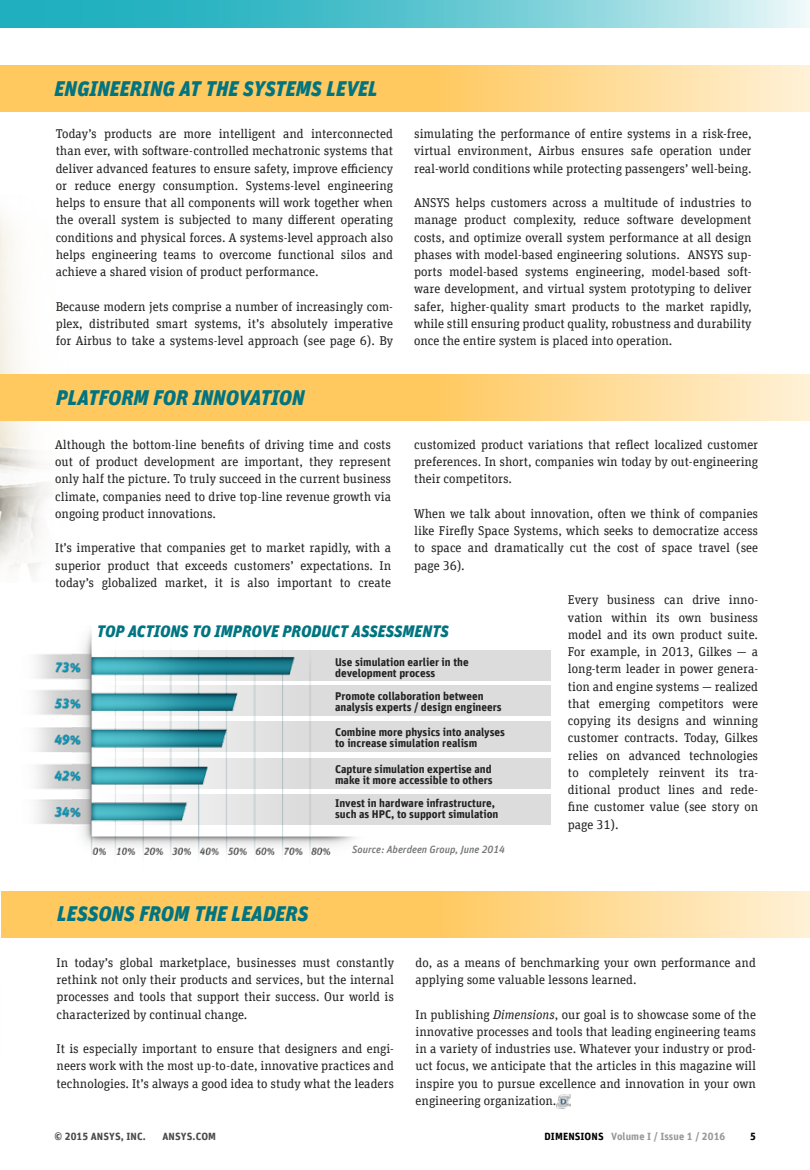
<style>
.page{position:relative;width:810px;height:1170px;background:#fff}
.page>*{position:absolute;margin:0;border:0;box-sizing:border-box;transform-origin:0 0}
.t1{font:italic 900 21px "Unit Offc Pro";color:#007481}
.t2{font:italic 900 16.5px "Unit Offc Pro";color:#007481}
.t3{font:12.75px/17.2px "Unit Slab Offc Pro";color:#232323;text-align:justify}
.t4{font:700 11.25px/11.2px "Unit Offc Pro";color:#232323}
.t5{font:italic 500 10.5px "Unit Offc Pro";color:#757779}
.t6{font:700 10.5px "Unit Offc Pro";letter-spacing:.01em;color:#97999c}
.t7{font:700 10.5px "Unit Offc Pro";letter-spacing:.01em;color:#4a4a4d}
.t8{font:700 10.5px "Unit Offc Pro";color:#000}
.s1{font-style:italic}
.s2{color:#000}
</style>
<div class="page">
<img style="left:0;top:216px;width:92px;height:360px">
<svg style="left:0;top:0;width:810px;height:28px;background:#65c8d2"></svg>
<svg style="left:0;top:65px;width:810px;height:47px;background:#ffd27a"></svg>
<svg style="left:0;top:374px;width:810px;height:46px;background:#ffd27a"></svg>
<hr style="left:0;top:983px;width:1px;height:74px;background:#00a5b6">
<svg style="left:1px;top:891px;width:809px;height:46px;background:#ffd27a"></svg>
<img style="left:35px;top:630px;width:321px;height:227px">
<svg style="left:94px;top:685px;width:456px;height:31px;background:#c0d1d4"></svg>
<svg style="left:94px;top:650px;width:456px;height:31px;background:#b1c9cd"></svg>
<svg style="left:94px;top:721px;width:456px;height:31px;background:#c2d3d5"></svg>
<svg style="left:94px;top:758px;width:456px;height:31px;background:#c7d5d8"></svg>
<svg style="left:94px;top:794px;width:456px;height:31px;background:#ccd8da"></svg>
<img style="left:556px;top:1094px;width:14px;height:14px">
<h1 class="t1" style="left:55px;top:72px;width:325px">ENGINEERING AT THE SYSTEMS LEVEL</h1>
<p class="t3" style="left:56px;top:125px;width:339px">Today’s products are more intelligent and interconnected than ever, with software-controlled mechatronic systems that deliver advanced features to ensure safety, improve efficiency or reduce energy consumption. Systems-level engineering helps to ensure that all components will work together when the overall system is subjected to many different operating conditions and physical forces. A systems-level approach also helps engineering teams to overcome functional silos and achieve a shared vision of product performance.</p>
<p class="t3" style="left:56px;top:297px;width:339px">Because modern jets comprise a number of increasingly com&shy;plex, distributed smart systems, it’s absolutely imperative for Airbus to take a systems-level approach (see page 6). By</p>
<h1 class="t1" style="left:56px;top:381px;width:250px">PLATFORM FOR INNOVATION</h1>
<p class="t3" style="left:414px;top:125px;width:339px">simulating the performance of entire systems in a risk-free, virtual environment, Airbus ensures safe operation under real-world conditions while protecting passengers’ well-being.</p>
<p class="t3" style="left:414px;top:194px;width:339px">ANSYS helps customers across a multitude of industries to manage product complexity, reduce software development costs, and optimize overall system performance at all design phases with model-based engineering solutions. ANSYS sup&shy;ports model-based systems engineering, model-based soft&shy;ware development, and virtual system prototyping to deliver safer, higher-quality smart products to the market rapidly, while still ensuring product quality, robustness and durability once the entire system is placed into operation.</p>
<p class="t3" style="left:55px;top:435px;width:337px">Although the bottom-line benefits of driving time and costs out of product development are important, they represent only half the picture. To truly succeed in the current business climate, companies need to drive top-line revenue growth via ongoing product innovations.</p>
<p class="t3" style="left:55px;top:539px;width:337px">It’s imperative that companies get to market rapidly, with a superior product that exceeds customers’ expectations. In today’s globalized market, it is also important to create</p>
<p class="t3" style="left:414px;top:435px;width:346px">customized product variations that reflect localized customer preferences. In short, companies win today by out-engineering their competitors.</p>
<p class="t3" style="left:414px;top:504px;width:346px">When we talk about innovation, often we think of companies like Firefly Space Systems, which seeks to democratize access to space and dramatically cut the cost of space travel (see page 36).</p>
<p class="t3" style="left:568px;top:590px;width:192px">Every business can drive inno&shy;vation within its own business model and its own product suite.<br>For example, in 2013, Gilkes — a long-term leader in power genera&shy;tion and engine systems — realized that emerging competitors were copying its designs and winning customer contracts. Today, Gilkes relies on advanced technologies to completely reinvent its tra&shy;ditional product lines and rede&shy;fine customer value (see story on page 31).</p>
<p class="t2" style="left:97px;top:618px;width:354px">TOP ACTIONS TO IMPROVE PRODUCT ASSESSMENTS</p>
<p class="t4" style="left:335px;top:655px;width:135px">Use simulation earlier in the development process</p>
<p class="t4" style="left:335px;top:689px;width:168px">Promote collaboration between analysis experts / design engineers</p>
<p class="t4" style="left:335px;top:725px;width:171px">Combine more physics into analyses to increase simulation realism</p>
<p class="t4" style="left:335px;top:762px;width:159px">Capture simulation expertise and make it more accessible to others</p>
<p class="t4" style="left:335px;top:796px;width:165px">Invest in hardware infrastructure, such as HPC, to support simulation</p>
<h1 class="t1" style="left:57px;top:897px;width:253px">LESSONS FROM THE LEADERS</h1>
<p class="t5" style="left:352px;top:841px;width:154px">Source: Aberdeen Group, June 2014</p>
<p class="t3" style="left:57px;top:953px;width:339px">In today’s global marketplace, businesses must constantly rethink not only their products and services, but the internal processes and tools that support their success. Our world is characterized by continual change.</p>
<p class="t3" style="left:57px;top:1039px;width:339px">It is especially important to ensure that designers and engi&shy;neers work with the most up-to-date, innovative practices and technologies. It’s always a good idea to study what the leaders</p>
<p class="t3" style="left:416px;top:953px;width:342px">do, as a means of benchmarking your own performance and applying some valuable lessons learned.</p>
<p class="t3" style="left:416px;top:1004px;width:342px">In publishing <span class="s1">Dimensions</span>, our goal is to showcase some of the innovative processes and tools that leading engineering teams in a variety of industries use. Whatever your industry or prod&shy;uct focus, we anticipate that the articles in this magazine will inspire you to pursue excellence and innovation in your own engineering organization.</p>
<p class="t7" style="left:54px;top:1128px;width:93px">© 2015 ANSYS, INC.</p>
<p class="t7" style="left:163px;top:1128px;width:55px">ANSYS.COM</p>
<p class="t6" style="left:545px;top:1128px;width:182px"><span class="s2">DIMENSIONS</span> Volume I / Issue 1 / 2016</p>
<p class="t8" style="left:750px;top:1128px;width:7px">5</p>
</div>
